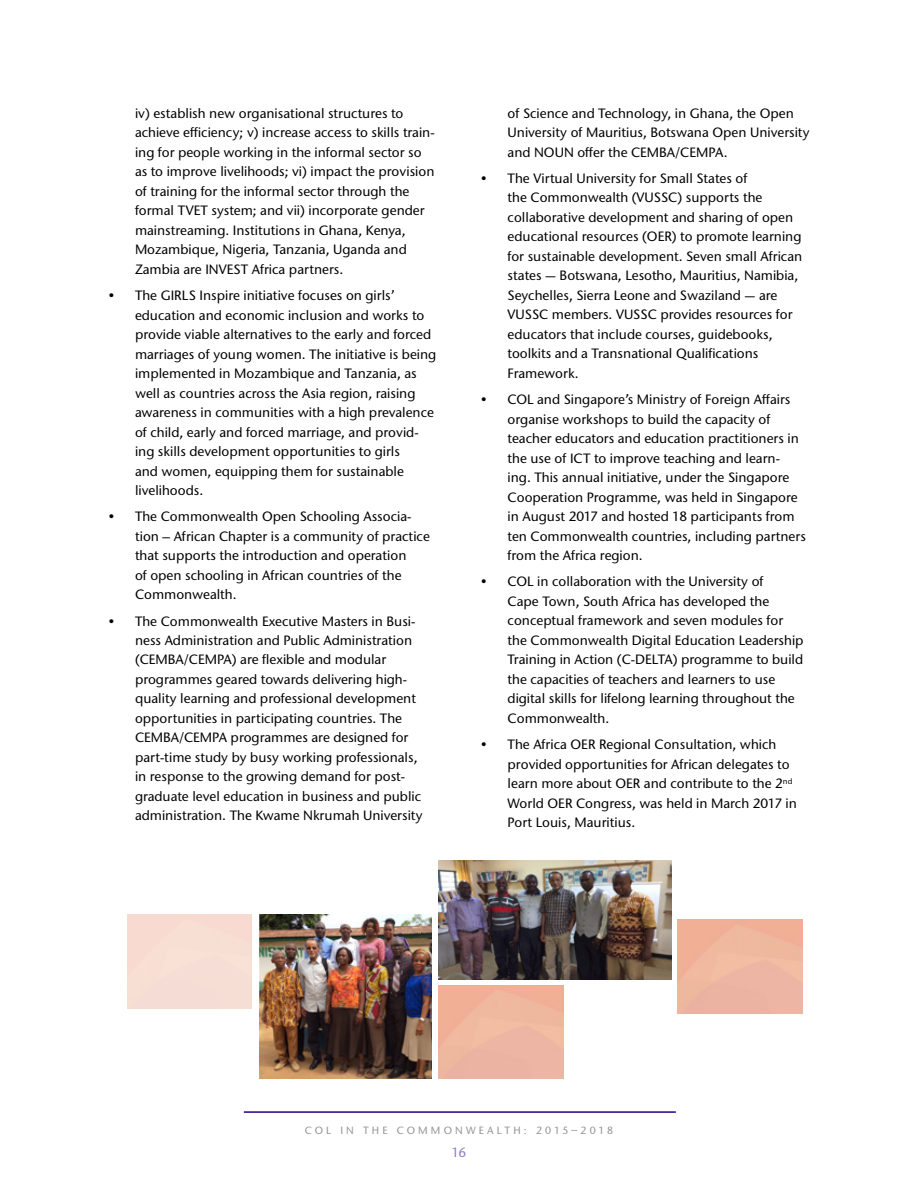
<style>
.page{position:relative;width:918px;height:1188px;background:#fff}
.page>*{position:absolute;margin:0;border:0;box-sizing:border-box;transform-origin:0 0}
.t1{font:500 13.5px/19.5px "Stone Sans ITC Std";color:#000}
.t2{font:500 13.5px "Stone Sans ITC Std";color:#9380c4}
.t3{font:500 10.5px "Stone Sans ITC Std";letter-spacing:.3em;color:#939598}
</style>
<div class="page">
<hr style="left:244px;top:1111px;width:432px;height:2px;background:#270089">
<img style="left:439px;top:860px;width:233px;height:119px">
<img style="left:260px;top:915px;width:172px;height:164px">
<p class="t1" style="left:135px;top:103px;width:301px">iv) establish new organisational structures to achieve efficiency; v) increase access to skills train&shy;ing for people working in the informal sector so as to improve livelihoods; vi) impact the provision of training for the informal sector through the formal TVET system; and vii) incorporate gender mainstreaming. Institutions in Ghana, Kenya, Mozambique, Nigeria, Tanzania, Uganda and Zambia are INVEST Africa partners.</p>
<p class="t1" style="left:135px;top:286px;width:303px;text-indent:-27px">• The GIRLS Inspire initiative focuses on girls’ education and economic inclusion and works to provide viable alternatives to the early and forced marriages of young women. The initiative is being implemented in Mozambique and Tanzania, as well as countries across the Asia region, raising awareness in communities with a high prevalence of child, early and forced marriage, and provid&shy;ing skills development opportunities to girls<br>and women, equipping them for sustainable livelihoods.</p>
<p class="t1" style="left:135px;top:507px;width:296px;text-indent:-27px">• The Commonwealth Open Schooling Associa&shy;tion – African Chapter is a community of practice that supports the introduction and operation<br>of open schooling in African countries of the Commonwealth.</p>
<p class="t1" style="left:135px;top:611px;width:289px;text-indent:-27px">• The Commonwealth Executive Masters in Busi&shy;ness Administration and Public Administration (CEMBA/CEMPA) are flexible and modular programmes geared towards delivering high&shy;quality learning and professional development opportunities in participating countries. The CEMBA/CEMPA programmes are designed for part-time study by busy working professionals, in response to the growing demand for post&shy;graduate level education in business and public administration. The Kwame Nkrumah University</p>
<p class="t1" style="left:508px;top:103px;width:304px">of Science and Technology, in Ghana, the Open<br>University of Mauritius, Botswana Open University and NOUN offer the CEMBA/CEMPA.</p>
<p class="t1" style="left:508px;top:168px;width:296px;text-indent:-27px">• The Virtual University for Small States of<br>the Commonwealth (VUSSC) supports the collaborative development and sharing of open educational resources (OER) to promote learning for sustainable development. Seven small African states — Botswana, Lesotho, Mauritius, Namibia, Seychelles, Sierra Leone and Swaziland — are VUSSC members. VUSSC provides resources for educators that include courses, guidebooks, toolkits and a Transnational Qualifications Framework.</p>
<p class="t1" style="left:508px;top:390px;width:300px;text-indent:-27px">• COL and Singapore’s Ministry of Foreign Affairs organise workshops to build the capacity of teacher educators and education practitioners in the use of ICT to improve teaching and learn&shy;ing. This annual initiative, under the Singapore Cooperation Programme, was held in Singapore in August 2017 and hosted 18 participants from ten Commonwealth countries, including partners from the Africa region.</p>
<p class="t1" style="left:508px;top:572px;width:298px;text-indent:-27px">• COL in collaboration with the University of<br>Cape Town, South Africa has developed the conceptual framework and seven modules for the Commonwealth Digital Education Leadership Training in Action (C-DELTA) programme to build the capacities of teachers and learners to use digital skills for lifelong learning throughout the Commonwealth.</p>
<p class="t1" style="left:508px;top:734px;width:291px;text-indent:-27px">• The Africa OER Regional Consultation, which provided opportunities for African delegates to learn more about OER and contribute to the 2<sup>nd </sup>World OER Congress, was held in March 2017 in Port Louis, Mauritius.</p>
<p class="t3" style="left:305px;top:1124px;width:310px">COL IN THE COMMONWEALTH: 2015–2018</p>
<p class="t2" style="left:452px;top:1144px;width:16px">16</p>
</div>
